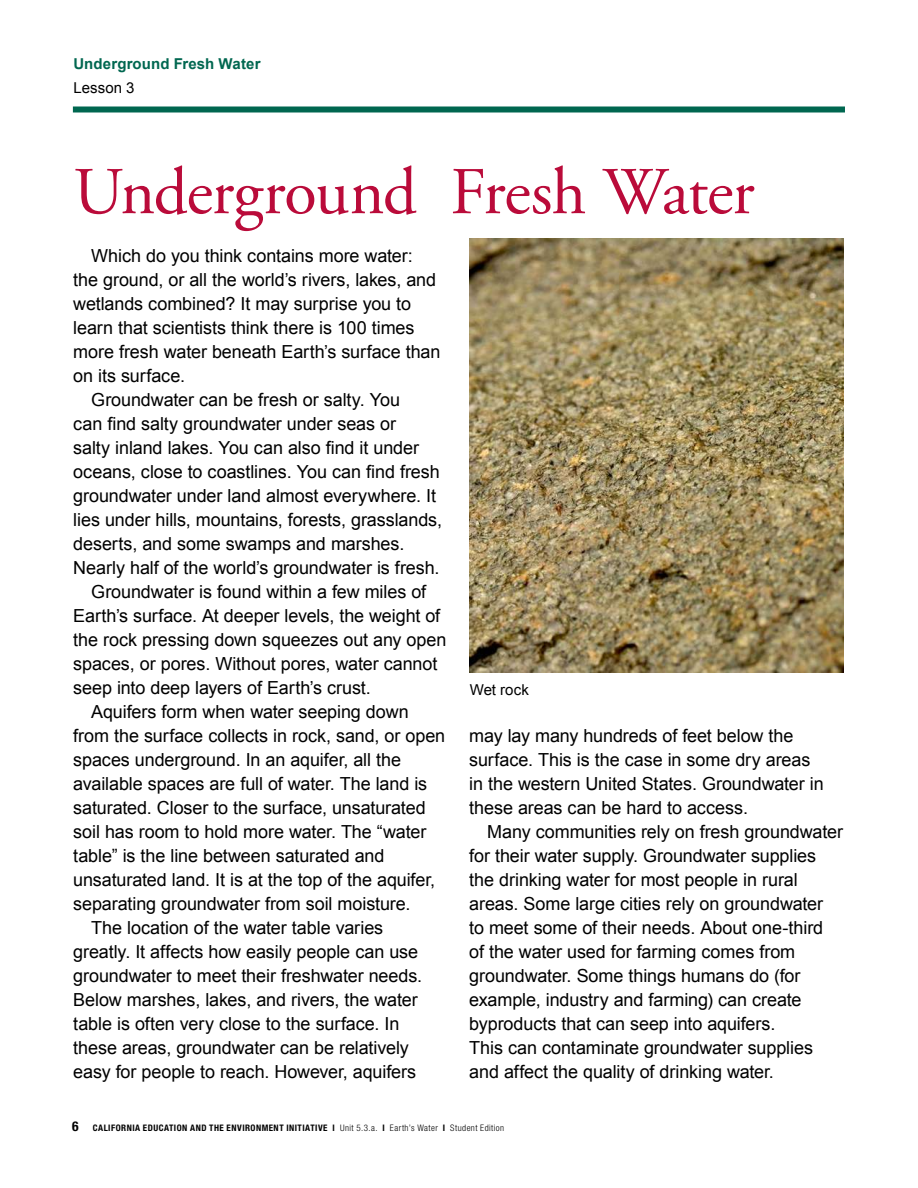
<style>
.page{position:relative;width:918px;height:1188px;background:#fff}
.page>*{position:absolute;margin:0;border:0;box-sizing:border-box;transform-origin:0 0}
.t1{font:66.75px "Adobe Garamond Pro";letter-spacing:-.015em;color:#ba0b3a}
.t2{font:18px/24px "Arial";letter-spacing:-.005em;color:#000}
.t3{font:700 15px "Arial";letter-spacing:.01em;color:#006750}
.t4{font:15px "Arial";letter-spacing:.005em;color:#000}
.t5{font:700 condensed 9px "Helvetica Neue LT Std";letter-spacing:.055em;color:#000}
.t6{font:300 condensed 9px "Helvetica Neue LT Std";letter-spacing:.05em;color:#000}
.s1{font-size:13.5px}
.s2{font-weight:700}
</style>
<div class="page">
<div style="left:73px;top:106px;width:772px;height:6px;background:#006750"></div>
<img style="left:470px;top:239px;width:374px;height:433px">
<p class="t3" style="left:73px;top:55px;width:189px">Underground Fresh Water</p>
<p class="t4" style="left:73px;top:79px;width:63px">Lesson 3</p>
<h1 class="t1" style="left:73px;top:152px;width:683px">Underground Fresh Water</h1>
<p class="t2" style="left:91px;top:244px;width:323px">Which do you think contains more water:</p>
<p class="t2" style="left:73px;top:268px;width:364px">the ground, or all the world’s rivers, lakes, and</p>
<p class="t2" style="left:73px;top:292px;width:339px">wetlands combined? It may surprise you to</p>
<p class="t2" style="left:73px;top:316px;width:343px">learn that scientists think there is 100 times</p>
<p class="t2" style="left:73px;top:340px;width:369px">more fresh water beneath Earth’s surface than</p>
<p class="t2" style="left:73px;top:364px;width:113px">on its surface.</p>
<p class="t2" style="left:91px;top:388px;width:310px">Groundwater can be fresh or salty. You</p>
<p class="t2" style="left:73px;top:412px;width:324px">can find salty groundwater under seas or</p>
<p class="t2" style="left:73px;top:436px;width:347px">salty inland lakes. You can also find it under</p>
<p class="t2" style="left:73px;top:460px;width:368px">oceans, close to coastlines. You can find fresh</p>
<p class="t2" style="left:73px;top:484px;width:364px">groundwater under land almost everywhere. It</p>
<p class="t2" style="left:73px;top:508px;width:370px">lies under hills, mountains, forests, grasslands,</p>
<p class="t2" style="left:73px;top:532px;width:333px">deserts, and some swamps and marshes.</p>
<p class="t2" style="left:73px;top:556px;width:368px">Nearly half of the world’s groundwater is fresh.</p>
<p class="t2" style="left:91px;top:580px;width:336px">Groundwater is found within a few miles of</p>
<p class="t2" style="left:73px;top:604px;width:369px">Earth’s surface. At deeper levels, the weight of</p>
<p class="t2" style="left:73px;top:628px;width:375px">the rock pressing down squeezes out any open</p>
<p class="t2" style="left:73px;top:652px;width:366px">spaces, or pores. Without pores, water cannot</p>
<p class="t2" style="left:73px;top:676px;width:299px">seep into deep layers of Earth’s crust.</p>
<p class="t2" style="left:91px;top:700px;width:319px">Aquifers form when water seeping down</p>
<p class="t2" style="left:73px;top:724px;width:374px">from the surface collects in rock, sand, or open</p>
<p class="t2" style="left:73px;top:748px;width:329px">spaces underground. In an aquifer, all the</p>
<p class="t2" style="left:73px;top:772px;width:355px">available spaces are full of water. The land is</p>
<p class="t2" style="left:73px;top:796px;width:354px">saturated. Closer to the surface, unsaturated</p>
<p class="t2" style="left:73px;top:820px;width:355px">soil has room to hold more water. The “water</p>
<p class="t2" style="left:73px;top:844px;width:313px">table” is the line between saturated and</p>
<p class="t2" style="left:73px;top:868px;width:363px">unsaturated land. It is at the top of the aquifer,</p>
<p class="t2" style="left:73px;top:892px;width:339px">separating groundwater from soil moisture.</p>
<p class="t2" style="left:91px;top:916px;width:294px">The location of the water table varies</p>
<p class="t2" style="left:73px;top:940px;width:346px">greatly. It affects how easily people can use</p>
<p class="t2" style="left:73px;top:964px;width:350px">groundwater to meet their freshwater needs.</p>
<p class="t2" style="left:73px;top:988px;width:346px">Below marshes, lakes, and rivers, the water</p>
<p class="t2" style="left:73px;top:1012px;width:328px">table is often very close to the surface. In</p>
<p class="t2" style="left:73px;top:1036px;width:337px">these areas, groundwater can be relatively</p>
<p class="t2" style="left:73px;top:1060px;width:344px">easy for people to reach. However, aquifers</p>
<p class="t4" style="left:470px;top:681px;width:61px">Wet rock</p>
<p class="t2" style="left:469px;top:724px;width:356px">may lay many hundreds of feet below the surface. This is the case in some dry areas in the western United States. Groundwater in these areas can be hard to access.</p>
<p class="t2" style="left:469px;top:819px;width:375px;text-indent:18px">Many communities rely on fresh groundwater for their water supply. Groundwater supplies the drinking water for most people in rural areas. Some large cities rely on groundwater<br>to meet some of their needs. About one-third<br>of the water used for farming comes from groundwater. Some things humans do (for example, industry and farming) can create byproducts that can seep into aquifers.<br>This can contaminate groundwater supplies and affect the quality of drinking water.</p>
<p class="t5" style="left:72px;top:1123px;width:93px"><span class="s1">6</span> CALIFORNIA EDUCATION</p>
<p class="t5" style="left:190px;top:1123px;width:25px">AN D THE</p>
<p class="t5" style="left:227px;top:1123px;width:22px">ENVIRONMENT</p>
<p class="t5" style="left:286px;top:1123px;width:8px">INITIATI</p>
<p class="t6" style="left:318px;top:1123px;width:188px"><span class="s2">VE I</span> Unit 5.3.a. <span class="s2">I</span> Earth’s Water <span class="s2">I</span> Student Edition</p>
</div>
